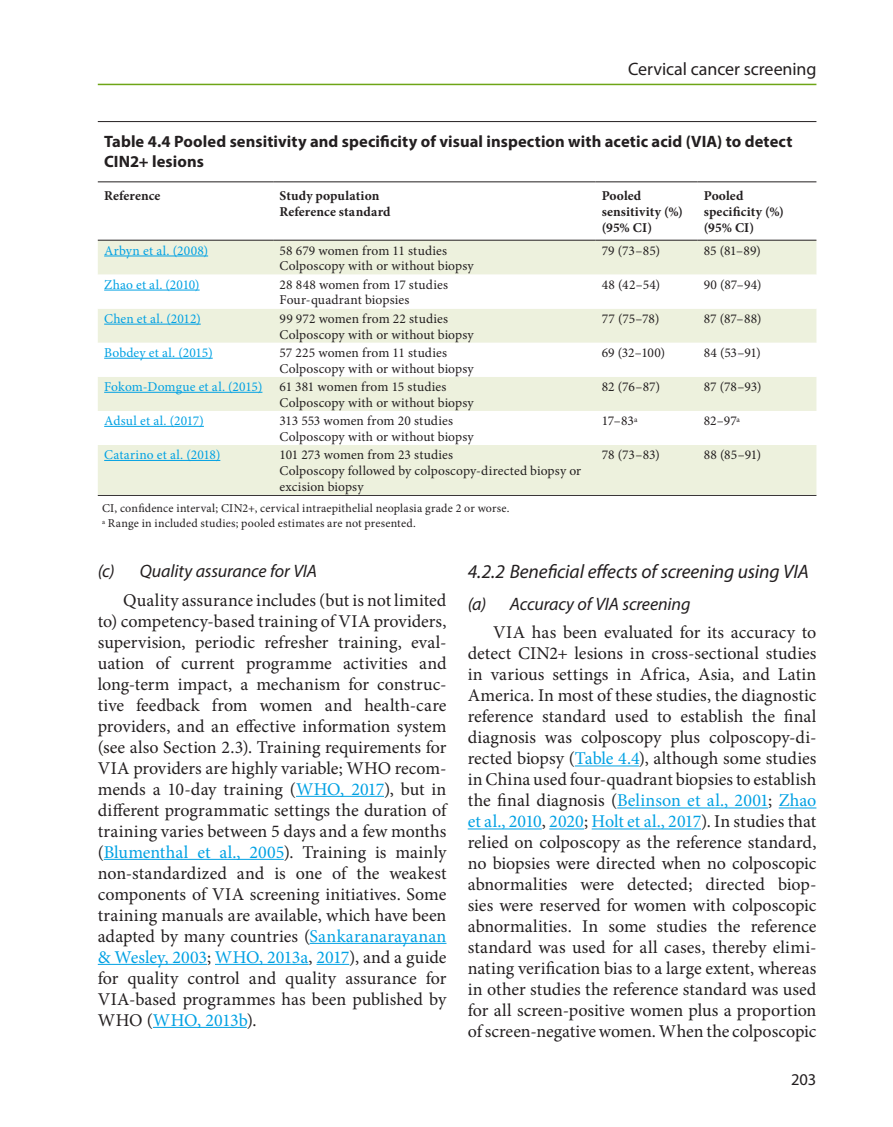
<style>
.page{position:relative;width:893px;height:1127px;background:#fff}
.page>*{position:absolute;margin:0;border:0;box-sizing:border-box;transform-origin:0 0}
.t1{font:italic 19.5px "Myriad Pro";letter-spacing:-.005em;color:#231f20}
.t2{font:18px/21px "Minion Pro";letter-spacing:-.005em;color:#231f20;text-align:justify}
.t3{font:italic 18px "Myriad Pro";letter-spacing:-.01em;color:#231f20}
.t4{font:18px "Myriad Pro";letter-spacing:-.005em;color:#231f20}
.t5{font:700 16.5px/19.5px "Myriad Pro";letter-spacing:.005em;color:#231f20}
.t6{font:16.5px "Myriad Pro";color:#231f20}
.t7{font:13.5px/15.8px "Minion Pro";letter-spacing:.005em;color:#231f20}
.t8{font:13.5px "Minion Pro";letter-spacing:.015em;color:#00a1e3}
.t9{font:700 13.5px/15.8px "Minion Pro";letter-spacing:.01em;color:#231f20}
.t10{font:12px/15px "Minion Pro";letter-spacing:.015em;color:#231f20}
.s1{color:#00a1e3}
</style>
<div class="page">
<hr style="left:98px;top:84px;width:718px;height:1px;background:#6ea516">
<hr style="left:296px;top:796px;width:88px;height:1px;background:#00a1e3">
<hr style="left:104px;top:859px;width:180px;height:1px;background:#00a1e3">
<hr style="left:310px;top:943px;width:136px;height:1px;background:#00a1e3">
<hr style="left:98px;top:964px;width:109px;height:1px;background:#00a1e3">
<hr style="left:215px;top:964px;width:94px;height:1px;background:#00a1e3">
<hr style="left:317px;top:964px;width:32px;height:1px;background:#00a1e3">
<hr style="left:153px;top:1027px;width:94px;height:1px;background:#00a1e3">
<hr style="left:575px;top:765px;width:64px;height:1px;background:#00a1e3">
<hr style="left:617px;top:807px;width:151px;height:1px;background:#00a1e3">
<hr style="left:779px;top:807px;width:37px;height:1px;background:#00a1e3">
<hr style="left:468px;top:828px;width:74px;height:1px;background:#00a1e3">
<hr style="left:549px;top:828px;width:35px;height:1px;background:#00a1e3">
<hr style="left:592px;top:828px;width:109px;height:1px;background:#00a1e3">
<hr style="left:98px;top:121px;width:718px;height:1px;background:#231f20">
<hr style="left:98px;top:495px;width:718px;height:1px;background:#231f20">
<div style="left:98px;top:241px;width:718px;height:254px;background:#edf1dd"></div>
<svg style="left:98px;top:275px;width:718px;height:170px"></svg>
<hr style="left:98px;top:181px;width:175px;height:1px;background:#231f20">
<hr style="left:273px;top:181px;width:322px;height:1px;background:#231f20">
<hr style="left:595px;top:181px;width:102px;height:1px;background:#231f20">
<hr style="left:697px;top:181px;width:119px;height:1px;background:#231f20">
<hr style="left:98px;top:240px;width:175px;height:1px;background:#231f20">
<hr style="left:273px;top:240px;width:322px;height:1px;background:#231f20">
<hr style="left:595px;top:240px;width:102px;height:1px;background:#231f20">
<hr style="left:697px;top:240px;width:119px;height:1px;background:#231f20">
<hr style="left:104px;top:256px;width:104px;height:1px;background:#00a1e3">
<hr style="left:104px;top:290px;width:96px;height:1px;background:#00a1e3">
<hr style="left:104px;top:324px;width:97px;height:1px;background:#00a1e3">
<hr style="left:104px;top:358px;width:109px;height:1px;background:#00a1e3">
<hr style="left:104px;top:392px;width:158px;height:1px;background:#00a1e3">
<hr style="left:104px;top:426px;width:100px;height:1px;background:#00a1e3">
<hr style="left:104px;top:460px;width:116px;height:1px;background:#00a1e3">
<p class="t4" style="left:628px;top:58px;width:190px">Cervical cancer screening</p>
<p class="t5" style="left:104px;top:132px;width:690px">Table 4.4 Pooled sensitivity and specificity of visual inspection with acetic acid (VIA) to detect<br>CIN2+ lesions</p>
<p class="t9" style="left:104px;top:188px;width:58px">Reference</p>
<p class="t9" style="left:280px;top:188px;width:112px">Study population<br>Reference standard</p>
<p class="t9" style="left:602px;top:188px;width:83px">Pooled sensitivity (%) (95% CI)</p>
<p class="t9" style="left:704px;top:188px;width:82px">Pooled specificity (%) (95% CI)</p>
<p class="t8" style="left:104px;top:241px;width:105px">Arbyn et al. (2008)</p>
<p class="t7" style="left:280px;top:242px;width:196px">58 679 women from 11 studies<br>Colposcopy with or without biopsy</p>
<p class="t7" style="left:602px;top:242px;width:60px">79 (73–85)</p>
<p class="t7" style="left:704px;top:242px;width:59px">85 (81–89)</p>
<p class="t8" style="left:104px;top:275px;width:97px">Zhao et al. (2010)</p>
<p class="t7" style="left:280px;top:277px;width:170px">28 848 women from 17 studies<br>Four-quadrant biopsies</p>
<p class="t7" style="left:602px;top:277px;width:60px">48 (42–54)</p>
<p class="t7" style="left:704px;top:277px;width:59px">90 (87–94)</p>
<p class="t8" style="left:104px;top:309px;width:98px">Chen et al. (2012)</p>
<p class="t7" style="left:280px;top:311px;width:196px">99 972 women from 22 studies<br>Colposcopy with or without biopsy</p>
<p class="t7" style="left:602px;top:311px;width:59px">77 (75–78)</p>
<p class="t7" style="left:704px;top:311px;width:59px">87 (87–88)</p>
<p class="t8" style="left:104px;top:343px;width:110px">Bobdey et al. (2015)</p>
<p class="t7" style="left:280px;top:345px;width:196px">57 225 women from 11 studies<br>Colposcopy with or without biopsy</p>
<p class="t7" style="left:602px;top:345px;width:65px">69 (32–100)</p>
<p class="t7" style="left:704px;top:345px;width:59px">84 (53–91)</p>
<p class="t8" style="left:104px;top:378px;width:160px">Fokom-Domgue et al. (2015)</p>
<p class="t7" style="left:280px;top:379px;width:196px">61 381 women from 15 studies<br>Colposcopy with or without biopsy</p>
<p class="t7" style="left:602px;top:379px;width:60px">82 (76–87)</p>
<p class="t7" style="left:704px;top:379px;width:59px">87 (78–93)</p>
<p class="t8" style="left:104px;top:412px;width:101px">Adsul et al. (2017)</p>
<p class="t7" style="left:280px;top:413px;width:196px">313 553 women from 20 studies<br>Colposcopy with or without biopsy</p>
<p class="t7" style="left:602px;top:413px;width:37px">17–83<sup>a</sup></p>
<p class="t7" style="left:704px;top:413px;width:38px">82–97<sup>a</sup></p>
<p class="t8" style="left:104px;top:446px;width:118px">Catarino et al. (2018)</p>
<p class="t7" style="left:280px;top:447px;width:303px">101 273 women from 23 studies<br>Colposcopy followed by colposcopy-directed biopsy or excision biopsy</p>
<p class="t7" style="left:602px;top:447px;width:60px">78 (73–83)</p>
<p class="t7" style="left:704px;top:447px;width:59px">88 (85–91)</p>
<p class="t10" style="left:102px;top:501px;width:409px">CI, confidence interval; CIN2+, cervical intraepithelial neoplasia grade 2 or worse. <sup>a</sup> Range in included studies; pooled estimates are not presented.</p>
<p class="t3" style="left:98px;top:560px;width:221px">(c) Quality assurance for VIA</p>
<p class="t2" style="left:98px;top:589px;width:350px;text-indent:26px">Quality assurance includes (but is not limited to) competency-based training of VIA providers, supervision, periodic refresher training, eval&shy;uation of current programme activities and long-term impact, a mechanism for construc&shy;tive feedback from women and health-care providers, and an effective information system (see also Section 2.3). Training requirements for VIA providers are highly variable; WHO recom&shy;mends a 10-day training (<span class="s1">WHO, 2017</span>), but in different programmatic settings the duration of training varies between 5 days and a few months (<span class="s1">Blumenthal et al., 2005</span>). Training is mainly non-standardized and is one of the weakest components of VIA screening initiatives. Some training manuals are available, which have been adapted by many countries (<span class="s1">Sankaranarayanan &amp; Wesley, 2003</span>; <span class="s1">WHO, 2013a</span>, <span class="s1">2017</span>), and a guide for quality control and quality assurance for VIA-based programmes has been published by WHO (<span class="s1">WHO, 2013b</span>).</p>
<p class="t1" style="left:468px;top:559px;width:343px">4.2.2 Beneficial effects of screening using VIA</p>
<p class="t3" style="left:468px;top:592px;width:224px">(a) Accuracy of VIA screening</p>
<p class="t2" style="left:468px;top:622px;width:350px;text-indent:26px">VIA has been evaluated for its accuracy to detect CIN2+ lesions in cross-sectional studies in various settings in Africa, Asia, and Latin America. In most of these studies, the diagnostic reference standard used to establish the final diagnosis was colposcopy plus colposcopy-di&shy;rected biopsy (<span class="s1">Table 4.4</span>), although some studies in China used four-quadrant biopsies to establish the final diagnosis (<span class="s1">Belinson et al., 2001</span>; <span class="s1">Zhao et al., 2010</span>, <span class="s1">2020</span>; <span class="s1">Holt et al., 2017</span>). In studies that relied on colposcopy as the reference standard, no biopsies were directed when no colposcopic abnormalities were detected; directed biop&shy;sies were reserved for women with colposcopic abnormalities. In some studies the reference standard was used for all cases, thereby elimi&shy;nating verification bias to a large extent, whereas in other studies the reference standard was used for all screen-positive women plus a proportion of screen-negative women. When the colposcopic</p>
<p class="t6" style="left:791px;top:1069px;width:27px">203</p>
</div>
